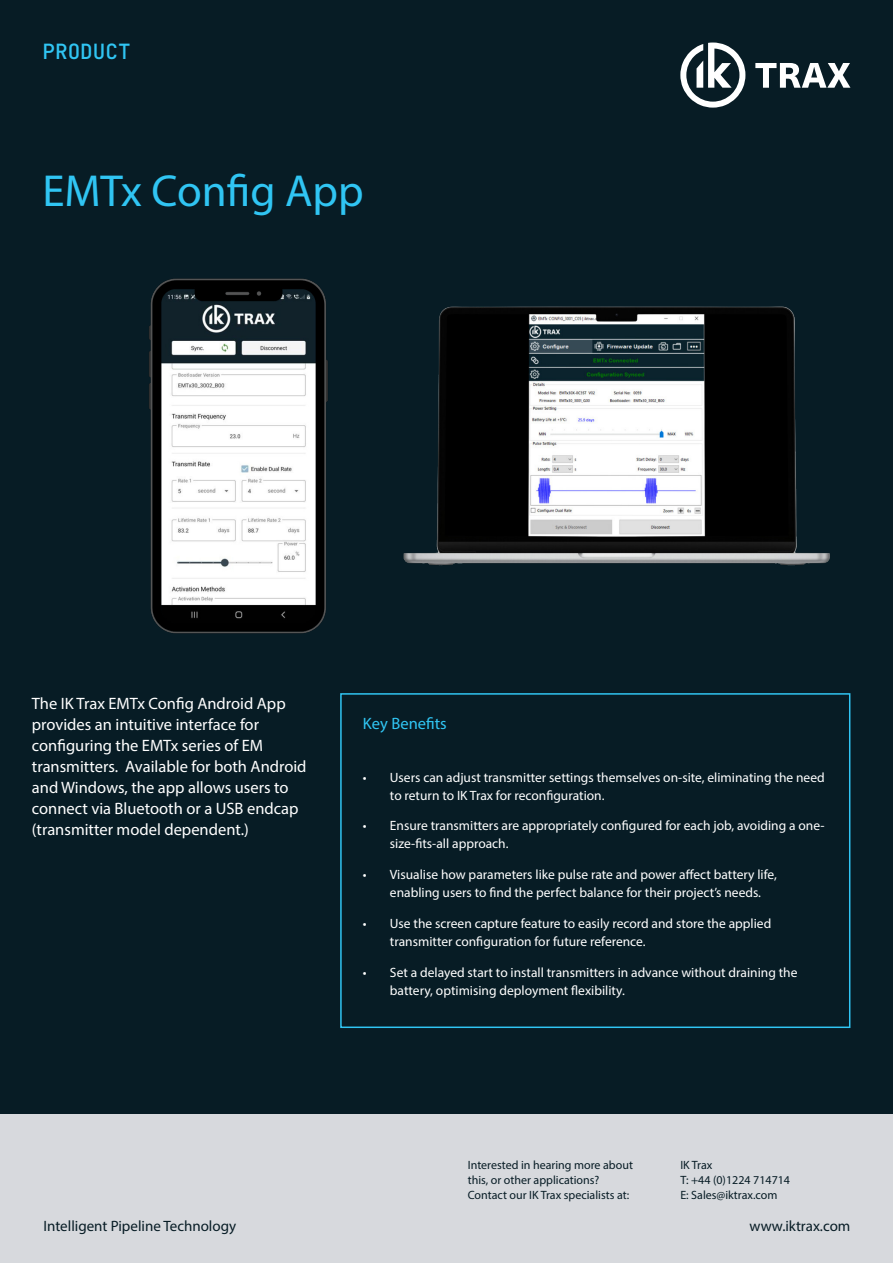
<style>
.page{position:relative;width:893px;height:1263px;background:#071c25}
.page>*{position:absolute;margin:0;border:0;box-sizing:border-box;transform-origin:0 0}
.t1{font:45px "Myriad Pro";color:#30c5f3}
.t2{font:21px "Jet Brains Mono";color:#30c5f3}
.t3{font:16.5px/21px "Myriad Pro";color:#fff}
.t4{font:16.5px "Myriad Pro";color:#30c5f3}
.t5{font:15px "Myriad Pro";color:#071c25}
.t6{font:13.5px/18px "Myriad Pro";color:#fff}
.t7{font:12px/15px "Myriad Pro";color:#071c25}
</style>
<div class="page">
<svg style="left:755px;top:63px;width:95px;height:25px"></svg>
<svg style="left:680px;top:43px;width:65px;height:65px"></svg>
<div style="left:340px;top:693px;width:510px;height:335px;border:2px solid #30c5f3"></div>
<div style="left:0;top:1114px;width:893px;height:149px;background:#d7d9dd"></div>
<img style="left:149px;top:278px;width:179px;height:356px">
<img style="left:403px;top:306px;width:427px;height:260px">
<p class="t2" style="left:43px;top:37px;width:90px">PRODUCT</p>
<p class="t1" style="left:43px;top:163px;width:323px">EMTx Config App</p>
<p class="t3" style="left:32px;top:693px;width:276px">The IK Trax EMTx Config Android App provides an intuitive interface for configuring the EMTx series of EM transmitters. Available for both Android and Windows, the app allows users to connect via Bluetooth or a USB endcap (transmitter model dependent.)</p>
<p class="t4" style="left:363px;top:713px;width:85px">Key Benefits</p>
<p class="t6" style="left:390px;top:768px;width:436px;text-indent:-27px">• Users can adjust transmitter settings themselves on-site, eliminating the need to return to IK Trax for reconfiguration.</p>
<p class="t6" style="left:390px;top:816px;width:436px;text-indent:-27px">• Ensure transmitters are appropriately configured for each job, avoiding a one&shy;size-fits-all approach.</p>
<p class="t6" style="left:390px;top:865px;width:388px;text-indent:-27px">• Visualise how parameters like pulse rate and power affect battery life, enabling users to find the perfect balance for their project’s needs.</p>
<p class="t6" style="left:390px;top:914px;width:383px;text-indent:-27px">• Use the screen capture feature to easily record and store the applied transmitter configuration for future reference.</p>
<p class="t6" style="left:390px;top:963px;width:409px;text-indent:-27px">• Set a delayed start to install transmitters in advance without draining the battery, optimising deployment flexibility.</p>
<p class="t7" style="left:468px;top:1157px;width:167px">Interested in hearing more about this, or other applications?</p>
<p class="t7" style="left:468px;top:1187px;width:163px">Contact our IK Trax specialists at:</p>
<p class="t7" style="left:680px;top:1157px;width:34px">IK Trax</p>
<p class="t7" style="left:680px;top:1172px;width:111px">T: +44 (0)1224 714714</p>
<p class="t7" style="left:680px;top:1187px;width:99px">E: Sales@iktrax.com</p>
<p class="t5" style="left:43px;top:1217px;width:194px">Intelligent Pipeline Technology</p>
<p class="t5" style="left:749px;top:1217px;width:102px">www.iktrax.com</p>
</div>
